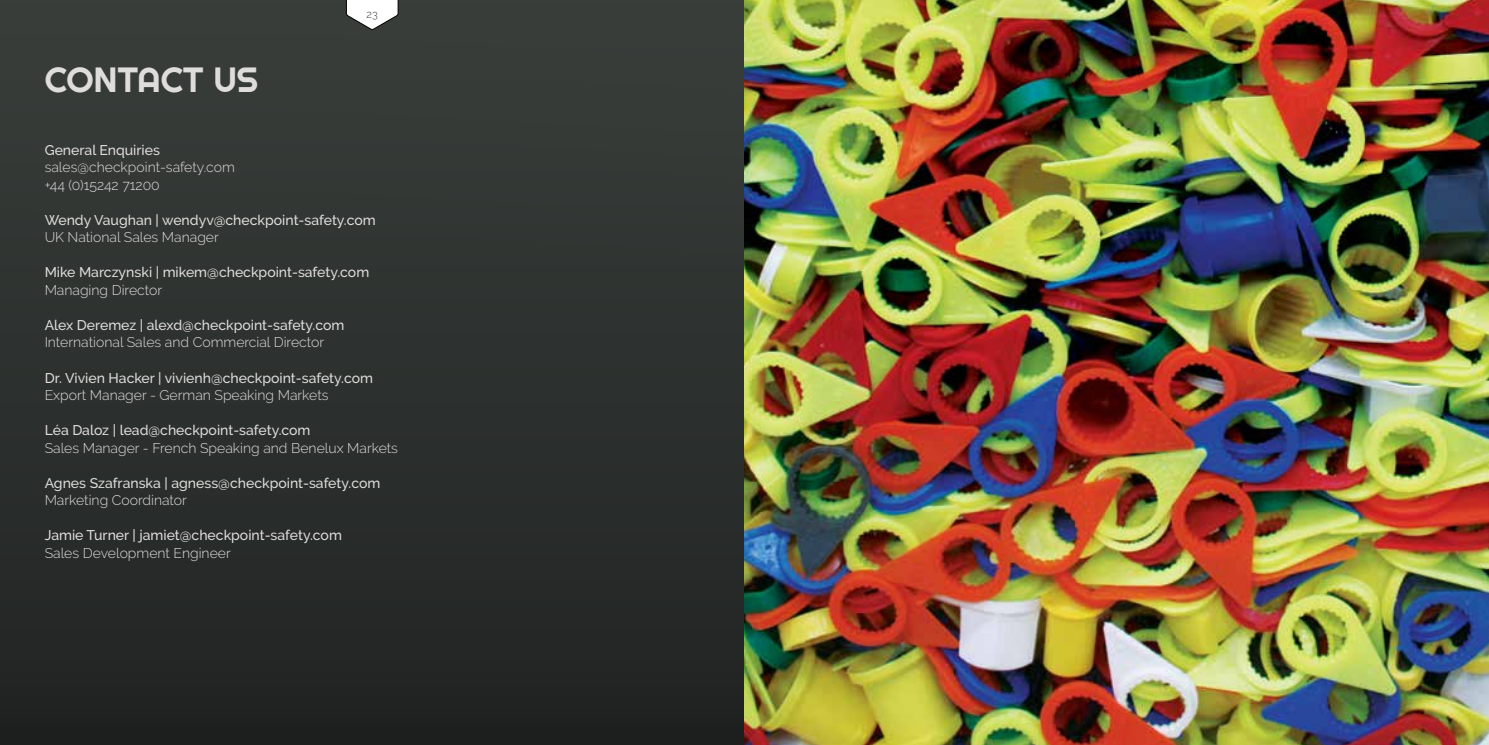
<style>
.page{position:relative;width:1489px;height:745px;background:#fff}
.page>*{position:absolute;margin:0;border:0;box-sizing:border-box;transform-origin:0 0}
.t1{font:35px "Righteous";color:#dedddc}
.t2{font:500 14px "Raleway";color:#dedddc}
.t3{font:300 14px/17.5px "Raleway";color:#dedddc}
.t4{font:300 10.85px "Raleway";color:#393e3b}
</style>
<div class="page">
<div style="left:0;top:0;width:744px;height:744px;background:linear-gradient(to bottom,#393e3c,#202321)"></div>
<svg style="left:346px;top:0;width:52px;height:30px"></svg>
<img style="left:744px;top:0;width:744px;height:744px">
<h1 class="t1" style="left:45px;top:57px;width:215px">CONTACT US</h1>
<p class="t4" style="left:366px;top:8px;width:13px">23</p>
<p class="t2" style="left:45px;top:142px;width:117px">General Enquiries</p>
<p class="t3" style="left:45px;top:158px;width:192px">sales@checkpoint-safety.com +44 (0)15242 71200</p>
<p class="t2" style="left:45px;top:212px;width:332px">Wendy Vaughan | wendyv@checkpoint-safety.com</p>
<p class="t3" style="left:45px;top:228px;width:176px">UK National Sales Manager</p>
<p class="t2" style="left:45px;top:264px;width:326px">Mike Marczynski | mikem@checkpoint-safety.com</p>
<p class="t3" style="left:45px;top:281px;width:119px">Managing Director</p>
<p class="t2" style="left:45px;top:317px;width:301px">Alex Deremez | alexd@checkpoint-safety.com</p>
<p class="t3" style="left:45px;top:333px;width:281px">International Sales and Commercial Director</p>
<p class="t2" style="left:45px;top:369px;width:330px">Dr. Vivien Hacker | vivienh@checkpoint-safety.com</p>
<p class="t3" style="left:45px;top:386px;width:285px">Export Manager - German Speaking Markets</p>
<p class="t2" style="left:45px;top:422px;width:267px">Léa Daloz | lead@checkpoint-safety.com</p>
<p class="t3" style="left:45px;top:438px;width:355px">Sales Manager - French Speaking and Benelux Markets</p>
<p class="t2" style="left:45px;top:474px;width:337px">Agnes Szafranska | agness@checkpoint-safety.com</p>
<p class="t3" style="left:45px;top:491px;width:144px">Marketing Coordinator</p>
<p class="t2" style="left:45px;top:527px;width:299px">Jamie Turner | jamiet@checkpoint-safety.com</p>
<p class="t3" style="left:45px;top:543px;width:188px">Sales Development Engineer</p>
</div>
